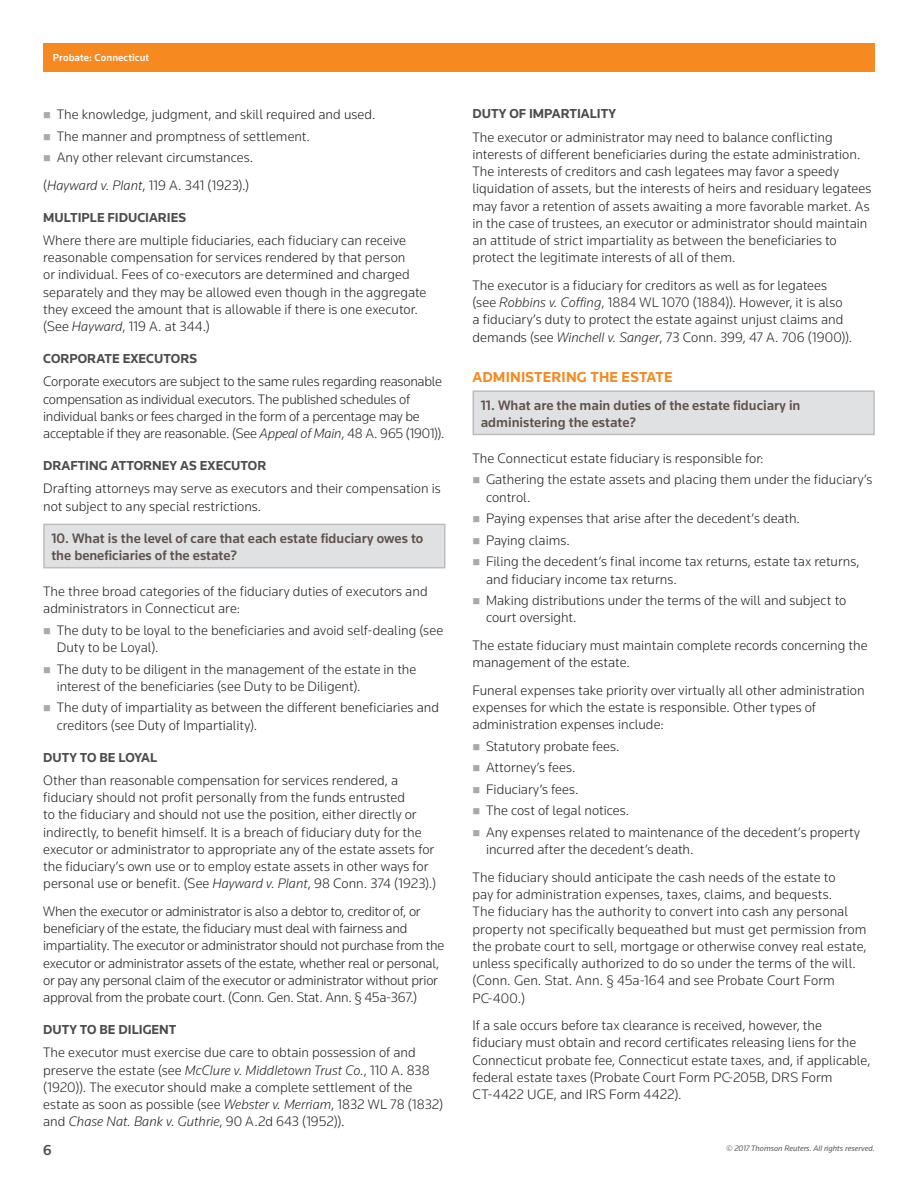
<style>
.page{position:relative;width:918px;height:1188px;background:#fff}
.page>*{position:absolute;margin:0;border:0;box-sizing:border-box;transform-origin:0 0}
.t1{font:700 15px "Knowledge";letter-spacing:.01em;color:#f6891f}
.t2{font:500 15px "Knowledge";color:#4b4c4d}
.t3{font:300 14.25px/17.2px "Knowledge";color:#231f20}
.t4{font:300 14.25px/17.2px "Knowledge";letter-spacing:-.02em;color:#231f20}
.t5{font:500 14.25px/17.2px "Knowledge";color:#5f514d}
.t6{font:700 13.5px "Knowledge";color:#4b4c4d}
.t7{font:500 10.5px "Knowledge";letter-spacing:.01em;color:#fff}
.t8{font:italic 8.25px "Knowledge";color:#57585a}
.s1{font-style:italic}
</style>
<div class="page">
<div style="left:43px;top:43px;width:832px;height:29px;background:#f6891f"></div>
<div style="left:44px;top:524px;width:401px;height:44px;background:#e0e1e3"></div>
<div style="left:43px;top:524px;width:403px;height:44px;border:2px solid #bcbdc0"></div>
<div style="left:473px;top:391px;width:401px;height:43px;background:#e0e1e3"></div>
<div style="left:472px;top:390px;width:403px;height:45px;border:2px solid #bcbdc0"></div>
<p class="t7" style="left:53px;top:51px;width:98px">Probate: Connecticut</p>
<p class="t3" style="left:57px;top:103px;width:320px;line-height:21.6px">The knowledge, judgment, and skill required and used.<br>The manner and promptness of settlement.<br>Any other relevant circumstances.</p>
<p class="t3" style="left:43px;top:176px;width:208px">(<span class="s1">Hayward v. Plant</span>, 119 A. 341 (1923).)</p>
<p class="t6" style="left:43px;top:209px;width:145px">MULTIPLE FIDUCIARIES</p>
<p class="t3" style="left:43px;top:231px;width:385px">Where there are multiple fiduciaries, each fiduciary can receive reasonable compensation for services rendered by that person<br>or individual. Fees of co-executors are determined and charged separately and they may be allowed even though in the aggregate they exceed the amount that is allowable if there is one executor. (See <span class="s1">Hayward</span>, 119 A. at 344.)</p>
<p class="t6" style="left:43px;top:350px;width:155px">CORPORATE EXECUTORS</p>
<p class="t3" style="left:43px;top:373px;width:403px">Corporate executors are subject to the same rules regarding reasonable compensation as individual executors. The published schedules of individual banks or fees charged in the form of a percentage may be acceptable if they are reasonable. (See <span class="s1">Appeal of Main</span>, 48 A. 965 (1901)).</p>
<p class="t6" style="left:43px;top:457px;width:225px">DRAFTING ATTORNEY AS EXECUTOR</p>
<p class="t3" style="left:43px;top:480px;width:399px">Drafting attorneys may serve as executors and their compensation is not subject to any special restrictions.</p>
<p class="t5" style="left:51px;top:529px;width:373px">10. What is the level of care that each estate fiduciary owes to the beneficiaries of the estate?</p>
<p class="t3" style="left:43px;top:582px;width:386px">The three broad categories of the fiduciary duties of executors and administrators in Connecticut are:</p>
<p class="t3" style="left:57px;top:621px;width:388px">The duty to be loyal to the beneficiaries and avoid self-dealing (see<br>Duty to be Loyal).</p>
<p class="t3" style="left:57px;top:660px;width:361px">The duty to be diligent in the management of the estate in the interest of the beneficiaries (see Duty to be Diligent).</p>
<p class="t3" style="left:57px;top:699px;width:384px">The duty of impartiality as between the different beneficiaries and creditors (see Duty of Impartiality).</p>
<p class="t6" style="left:43px;top:749px;width:116px">DUTY TO BE LOYAL</p>
<p class="t3" style="left:43px;top:771px;width:394px">Other than reasonable compensation for services rendered, a fiduciary should not profit personally from the funds entrusted<br>to the fiduciary and should not use the position, either directly or indirectly, to benefit himself. It is a breach of fiduciary duty for the executor or administrator to appropriate any of the estate assets for the fiduciary’s own use or to employ estate assets in other ways for personal use or benefit. (See <span class="s1">Hayward v. Plant</span>, 98 Conn. 374 (1923).)</p>
<p class="t4" style="left:43px;top:902px;width:403px">When the executor or administrator is also a debtor to, creditor of, or beneficiary of the estate, the fiduciary must deal with fairness and impartiality. The executor or administrator should not purchase from the executor or administrator assets of the estate, whether real or personal, or pay any personal claim of the executor or administrator without prior approval from the probate court. (Conn. Gen. Stat. Ann. § 45a-367.)</p>
<p class="t6" style="left:43px;top:1021px;width:135px">DUTY TO BE DILIGENT</p>
<p class="t3" style="left:43px;top:1044px;width:402px">The executor must exercise due care to obtain possession of and preserve the estate (see <span class="s1">McClure v. Middletown Trust Co.</span>, 110 A. 838 (1920)). The executor should make a complete settlement of the estate as soon as possible (see <span class="s1">Webster v. Merriam</span>, 1832 WL 78 (1832) and <span class="s1">Chase Nat. Bank v. Guthrie</span>, 90 A.2d 643 (1952)).</p>
<p class="t6" style="left:472px;top:106px;width:145px">DUTY OF IMPARTIALITY</p>
<p class="t3" style="left:472px;top:128px;width:400px">The executor or administrator may need to balance conflicting interests of different beneficiaries during the estate administration.<br>The interests of creditors and cash legatees may favor a speedy liquidation of assets, but the interests of heirs and residuary legatees may favor a retention of assets awaiting a more favorable market. As in the case of trustees, an executor or administrator should maintain an attitude of strict impartiality as between the beneficiaries to protect the legitimate interests of all of them.</p>
<p class="t3" style="left:472px;top:276px;width:381px">The executor is a fiduciary for creditors as well as for legatees (see <span class="s1">Robbins v. Coffing</span>, 1884 WL 1070 (1884)). However, it is also a fiduciary’s duty to protect the estate against unjust claims and demands (see <span class="s1">Winchell v. Sanger</span>, 73 Conn. 399, 47 A. 706 (1900)).</p>
<p class="t1" style="left:472px;top:367px;width:202px">ADMINISTERING THE ESTATE</p>
<p class="t5" style="left:481px;top:396px;width:321px">11. What are the main duties of the estate fiduciary in administering the estate?</p>
<p class="t3" style="left:486px;top:447px;width:388px;line-height:21.6px;text-indent:-14px">The Connecticut estate fiduciary is responsible for:<br>Gathering the estate assets and placing them under the fiduciary’s</p>
<p class="t3" style="left:486px;top:486px;width:375px;line-height:21.6px">control.<br>Paying expenses that arise after the decedent’s death.<br>Paying claims.<br>Filing the decedent’s final income tax returns, estate tax returns,</p>
<p class="t3" style="left:486px;top:568px;width:362px;line-height:21.6px">and fiduciary income tax returns.<br>Making distributions under the terms of the will and subject to</p>
<p class="t3" style="left:473px;top:604px;width:397px;line-height:27.5px;text-indent:13px">court oversight.<br>The estate fiduciary must maintain complete records concerning the</p>
<p class="t3" style="left:473px;top:648px;width:394px;line-height:27.5px">management of the estate.<br>Funeral expenses take priority over virtually all other administration</p>
<p class="t3" style="left:473px;top:698px;width:345px">expenses for which the estate is responsible. Other types of administration expenses include:</p>
<p class="t3" style="left:486px;top:735px;width:376px;line-height:21.6px">Statutory probate fees.<br>Attorney’s fees.<br>Fiduciary’s fees.<br>The cost of legal notices.<br>Any expenses related to maintenance of the decedent’s property</p>
<p class="t3" style="left:473px;top:836px;width:365px;line-height:27.5px;text-indent:13px">incurred after the decedent’s death.<br>The fiduciary should anticipate the cash needs of the estate to</p>
<p class="t3" style="left:473px;top:885px;width:396px">pay for administration expenses, taxes, claims, and bequests.<br>The fiduciary has the authority to convert into cash any personal property not specifically bequeathed but must get permission from the probate court to sell, mortgage or otherwise convey real estate, unless specifically authorized to do so under the terms of the will. (Conn. Gen. Stat. Ann. § 45a-164 and see Probate Court Form PC-400.)</p>
<p class="t3" style="left:473px;top:1016px;width:399px">If a sale occurs before tax clearance is received, however, the fiduciary must obtain and record certificates releasing liens for the Connecticut probate fee, Connecticut estate taxes, and, if applicable, federal estate taxes (Probate Court Form PC-205B, DRS Form CT-4422 UGE, and IRS Form 4422).</p>
<p class="t2" style="left:43px;top:1141px;width:10px">6</p>
<p class="t8" style="left:726px;top:1143px;width:150px">© 2017 Thomson Reuters. All rights reserved.</p>
</div>
